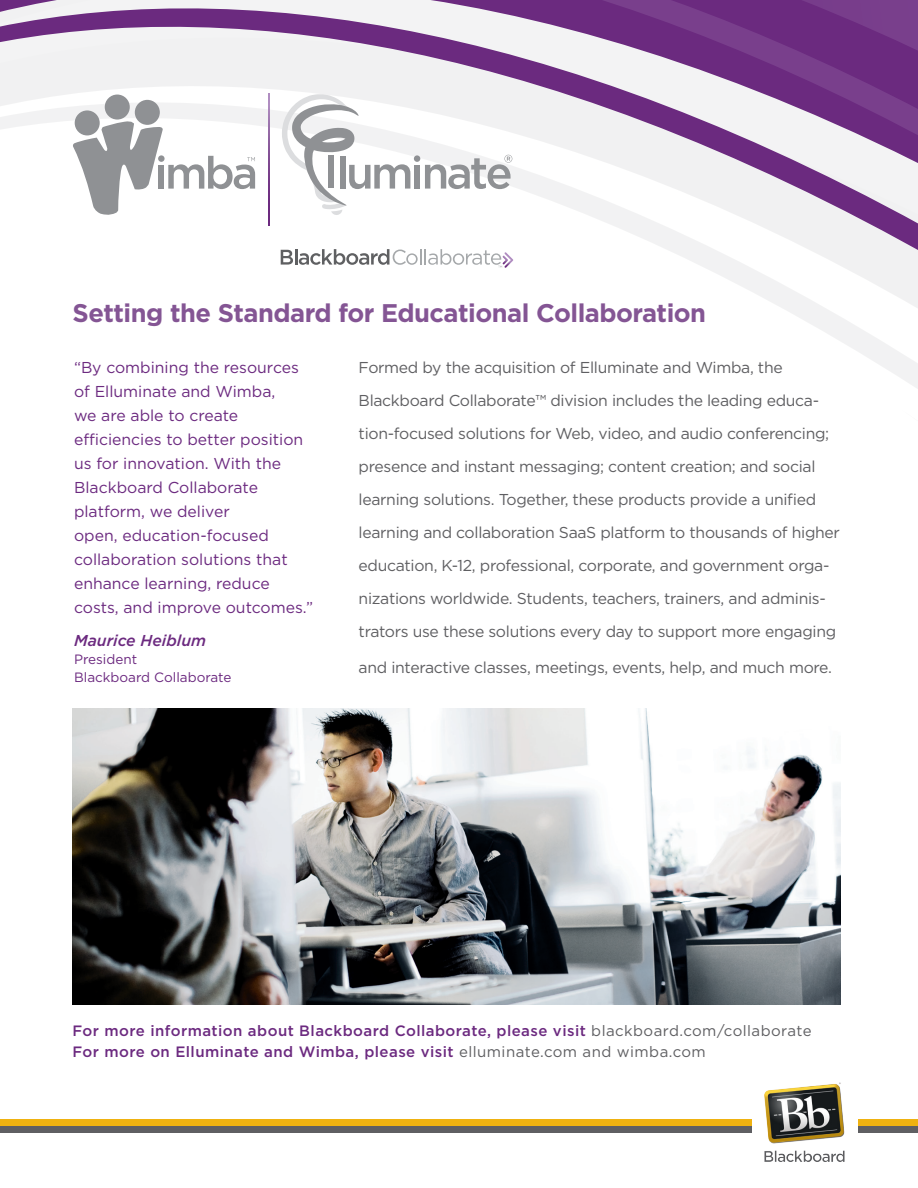
<style>
.page{position:relative;width:918px;height:1188px;background:#fff}
.page>*{position:absolute;margin:0;border:0;box-sizing:border-box;transform-origin:0 0}
.new_body{font:700 25.5px "Gotham";letter-spacing:-.02em;color:#845594}
.new_body-2{font:15.75px/33px "Gotham";letter-spacing:-.02em;color:#5f5f62}
.purple_quote{font:15.75px/24px "Gotham";color:#6c2a80}
.purple_quote-2{font:italic 500 15.75px "Gotham";color:#6c2a80}
.body{font:500 15px "Gotham";letter-spacing:.03em;color:#6c2a80}
.purple_quote-3{font:13.5px "Gotham";color:#6c2a80}
.s1{font-weight:400;color:#5f5f62}
</style>
<div class="page">
<svg style="left:559px;top:0;width:359px;height:389px"></svg>
<svg style="left:0;top:0;width:559px;height:265px;fill:#f3f3f4"></svg>
<svg style="left:281px;top:249px;width:232px;height:19px"></svg>
<svg style="left:268px;top:93px;width:2px;height:133px"></svg>
<div style="left:105px;top:95px;width:25px;height:25px;background:#8f9194;border-radius:50%"></div>
<div style="left:75px;top:110px;width:25px;height:25px;background:#8f9194;border-radius:50%"></div>
<div style="left:135px;top:100px;width:25px;height:25px;background:#8f9194;border-radius:50%"></div>
<svg style="left:282px;top:94px;width:128px;height:121px"></svg>
<div style="left:414px;top:165px;width:6px;height:24px;background:#8f9194"></div>
<div style="left:414px;top:155px;width:6px;height:7px;background:#8f9194;border-radius:50%"></div>
<svg style="left:72px;top:120px;width:183px;height:96px"></svg>
<svg style="left:425px;top:155px;width:87px;height:34px"></svg>
<img style="left:73px;top:708px;width:768px;height:296px">
<div style="left:859px;top:1119px;width:59px;height:6px;background:#efb211"></div>
<div style="left:859px;top:1127px;width:59px;height:6px;background:#5f5f62"></div>
<div style="left:0;top:1119px;width:752px;height:6px;background:#efb211"></div>
<div style="left:0;top:1127px;width:752px;height:6px;background:#5f5f62"></div>
<img style="left:764px;top:1082px;width:81px;height:80px">
<p class="new_body" style="left:73px;top:298px;width:635px">Setting the Standard for Educational Collaboration</p>
<p class="purple_quote" style="left:74px;top:356px;width:241px">“By combining the resources of Elluminate and Wimba,<br>we are able to create efficiencies to better position us for innovation. With the<br>Blackboard Collaborate platform, we deliver<br>open, education-focused collaboration solutions that enhance learning, reduce costs, and improve outcomes.”</p>
<p class="purple_quote-2" style="left:74px;top:630px;width:134px">Maurice Heiblum</p>
<p class="purple_quote-3" style="left:74px;top:651px;width:65px">President</p>
<p class="purple_quote-3" style="left:74px;top:669px;width:159px">Blackboard Collaborate</p>
<p class="new_body-2" style="left:359px;top:350px;width:483px">Formed by the acquisition of Elluminate and Wimba, the Blackboard Collaborate™ division includes the leading educa&shy;tion-focused solutions for Web, video, and audio conferencing; presence and instant messaging; content creation; and social learning solutions. Together, these products provide a unified learning and collaboration SaaS platform to thousands of higher education, K-12, professional, corporate, and government orga&shy;nizations worldwide. Students, teachers, trainers, and adminis&shy;trators use these solutions every day to support more engaging</p>
<p class="new_body-2" style="left:359px;top:650px;width:475px">and interactive classes, meetings, events, help, and much more.</p>
<p class="body" style="left:73px;top:1022px;width:741px">For more information about Blackboard Collaborate, please visit <span class="s1">blackboard.com/collaborate</span></p>
<p class="body" style="left:73px;top:1043px;width:635px">For more on Elluminate and Wimba, please visit <span class="s1">elluminate.com and wimba.com</span></p>
</div>
